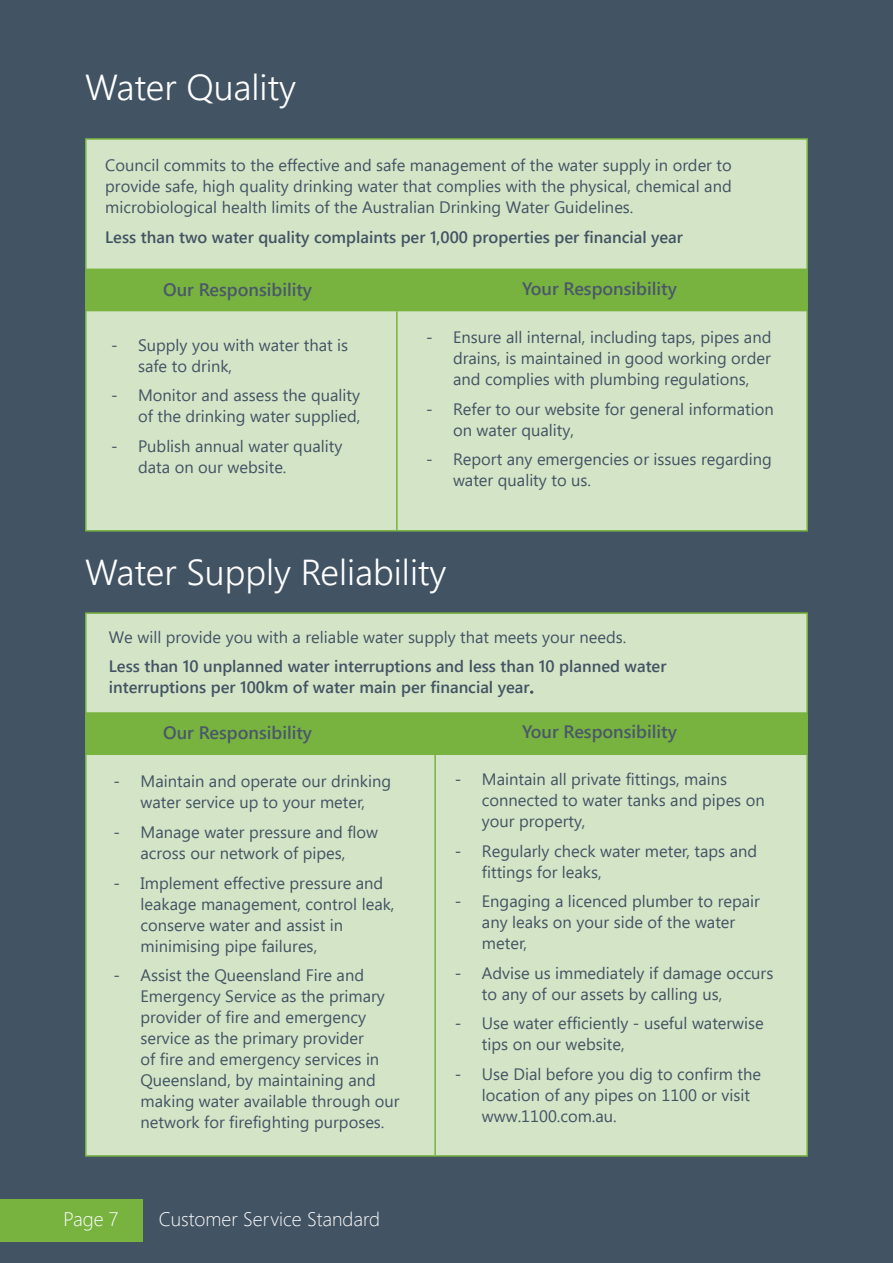
<style>
.page{position:relative;width:893px;height:1263px;background:#425364}
.page>*{position:absolute;margin:0;border:0;box-sizing:border-box;transform-origin:0 0}
.t1{font:300 36px "Segoe UI";color:#fff}
.t2{font:300 19.5px "Segoe UI";color:#fff}
.t3{font:600 18px "Segoe UI";color:#4a5869}
.t4{font:16.5px/21px "Segoe UI";color:#425364}
.t5{font:600 16.5px/21px "Segoe UI";color:#425364}
</style>
<div class="page">
<div style="left:87px;top:140px;width:719px;height:390px;background:#d4e4c6"></div>
<div style="left:87px;top:270px;width:719px;height:40px;background:#78b340"></div>
<hr style="left:85px;top:138px;width:312px;height:2px;background:#78b340">
<hr style="left:85px;top:140px;width:2px;height:129px;background:#78b340">
<hr style="left:397px;top:138px;width:411px;height:2px;background:#78b340">
<hr style="left:806px;top:140px;width:2px;height:129px;background:#78b340">
<hr style="left:85px;top:269px;width:312px;height:1px;background:#78b340">
<hr style="left:397px;top:269px;width:411px;height:1px;background:#78b340">
<hr style="left:806px;top:270px;width:2px;height:40px;background:#78b340">
<hr style="left:85px;top:310px;width:312px;height:1px;background:#78b340">
<hr style="left:397px;top:310px;width:411px;height:1px;background:#78b340">
<hr style="left:806px;top:311px;width:2px;height:219px;background:#78b340">
<hr style="left:397px;top:530px;width:411px;height:1px;background:#78b340">
<hr style="left:85px;top:270px;width:2px;height:40px;background:#78b340">
<hr style="left:396px;top:270px;width:2px;height:40px;background:#78b340">
<hr style="left:85px;top:311px;width:2px;height:219px;background:#78b340">
<hr style="left:396px;top:311px;width:2px;height:219px;background:#78b340">
<hr style="left:85px;top:530px;width:312px;height:1px;background:#78b340">
<div style="left:87px;top:614px;width:719px;height:541px;background:#d4e4c6"></div>
<div style="left:87px;top:714px;width:719px;height:39px;background:#78b340"></div>
<hr style="left:85px;top:612px;width:350px;height:2px;background:#78b340">
<hr style="left:85px;top:614px;width:2px;height:98px;background:#78b340">
<hr style="left:435px;top:612px;width:373px;height:2px;background:#78b340">
<hr style="left:806px;top:614px;width:2px;height:98px;background:#78b340">
<hr style="left:85px;top:712px;width:350px;height:2px;background:#78b340">
<hr style="left:435px;top:712px;width:373px;height:2px;background:#78b340">
<hr style="left:806px;top:714px;width:2px;height:39px;background:#78b340">
<hr style="left:85px;top:753px;width:350px;height:2px;background:#78b340">
<hr style="left:435px;top:753px;width:373px;height:2px;background:#78b340">
<hr style="left:806px;top:755px;width:2px;height:400px;background:#78b340">
<hr style="left:435px;top:1155px;width:373px;height:2px;background:#78b340">
<hr style="left:85px;top:714px;width:2px;height:39px;background:#78b340">
<hr style="left:434px;top:714px;width:2px;height:39px;background:#78b340">
<hr style="left:85px;top:755px;width:2px;height:400px;background:#78b340">
<hr style="left:434px;top:755px;width:2px;height:400px;background:#78b340">
<hr style="left:85px;top:1155px;width:350px;height:2px;background:#78b340">
<div style="left:0;top:1199px;width:142px;height:42px;background:#78b340"></div>
<h1 class="t1" style="left:85px;top:53px;width:212px">Water Quality</h1>
<p class="t4" style="left:105px;top:155px;width:628px;text-align:justify">Council commits to the effective and safe management of the water supply in order to provide safe, high quality drinking water that complies with the physical, chemical and microbiological health limits of the Australian Drinking Water Guidelines.</p>
<p class="t5" style="left:105px;top:226px;width:579px">Less than two water quality complaints per 1,000 properties per financial year</p>
<p class="t3" style="left:163px;top:275px;width:150px">Our Responsibility</p>
<p class="t4" style="left:138px;top:334px;width:212px;text-indent:-27px">- Supply you with water that is safe to drink,</p>
<p class="t4" style="left:111px;top:385px;width:251px;text-align:right">- Monitor and assess the quality of the drinking water supplied,</p>
<p class="t4" style="left:138px;top:435px;width:206px;text-indent:-27px">- Publish annual water quality data on our website.</p>
<p class="t3" style="left:522px;top:274px;width:156px">Your Responsibility</p>
<p class="t4" style="left:453px;top:327px;width:320px;text-align:justify;text-indent:-27px">- Ensure all internal, including taps, pipes and drains, is maintained in good working order and complies with plumbing regulations,</p>
<p class="t4" style="left:453px;top:399px;width:322px;text-indent:-27px">- Refer to our website for general information on water quality,</p>
<p class="t4" style="left:453px;top:449px;width:320px;text-indent:-27px">- Report any emergencies or issues regarding water quality to us.</p>
<h1 class="t1" style="left:85px;top:539px;width:363px">Water Supply Reliability</h1>
<p class="t4" style="left:109px;top:626px;width:519px">We will provide you with a reliable water supply that meets your needs.</p>
<p class="t5" style="left:109px;top:655px;width:559px">Less than 10 unplanned water interruptions and less than 10 planned water interruptions per 100km of water main per financial year.</p>
<p class="t3" style="left:163px;top:718px;width:150px">Our Responsibility</p>
<p class="t4" style="left:114px;top:771px;width:279px;text-align:center">- Maintain and operate our drinking water service up to your meter,</p>
<p class="t4" style="left:114px;top:822px;width:266px;text-align:center">- Manage water pressure and flow across our network of pipes,</p>
<p class="t4" style="left:141px;top:872px;width:255px;text-indent:-27px">- Implement effective pressure and leakage management, control leak, conserve water and assist in minimising pipe failures,</p>
<p class="t4" style="left:141px;top:965px;width:261px;text-indent:-27px">- Assist the Queensland Fire and Emergency Service as the primary provider of fire and emergency service as the primary provider<br>of fire and emergency services in Queensland, by maintaining and making water available through our network for firefighting purposes.</p>
<p class="t2" style="left:64px;top:1200px;width:57px">Page 7</p>
<p class="t2" style="left:159px;top:1200px;width:223px">Customer Service Standard</p>
<p class="t3" style="left:522px;top:717px;width:156px">Your Responsibility</p>
<p class="t4" style="left:482px;top:769px;width:284px;text-indent:-27px">- Maintain all private fittings, mains connected to water tanks and pipes on your property,</p>
<p class="t4" style="left:482px;top:840px;width:277px;text-indent:-27px">- Regularly check water meter, taps and fittings for leaks,</p>
<p class="t4" style="left:482px;top:891px;width:279px;text-indent:-27px">- Engaging a licenced plumber to repair any leaks on your side of the water meter,</p>
<p class="t4" style="left:482px;top:962px;width:293px;text-indent:-27px">- Advise us immediately if damage occurs to any of our assets by calling us,</p>
<p class="t4" style="left:482px;top:1013px;width:283px;text-indent:-27px">- Use water efficiently - useful waterwise tips on our website,</p>
<p class="t4" style="left:482px;top:1063px;width:281px;text-indent:-27px">- Use Dial before you dig to confirm the location of any pipes on 1100 or visit www.1100.com.au.</p>
</div>
